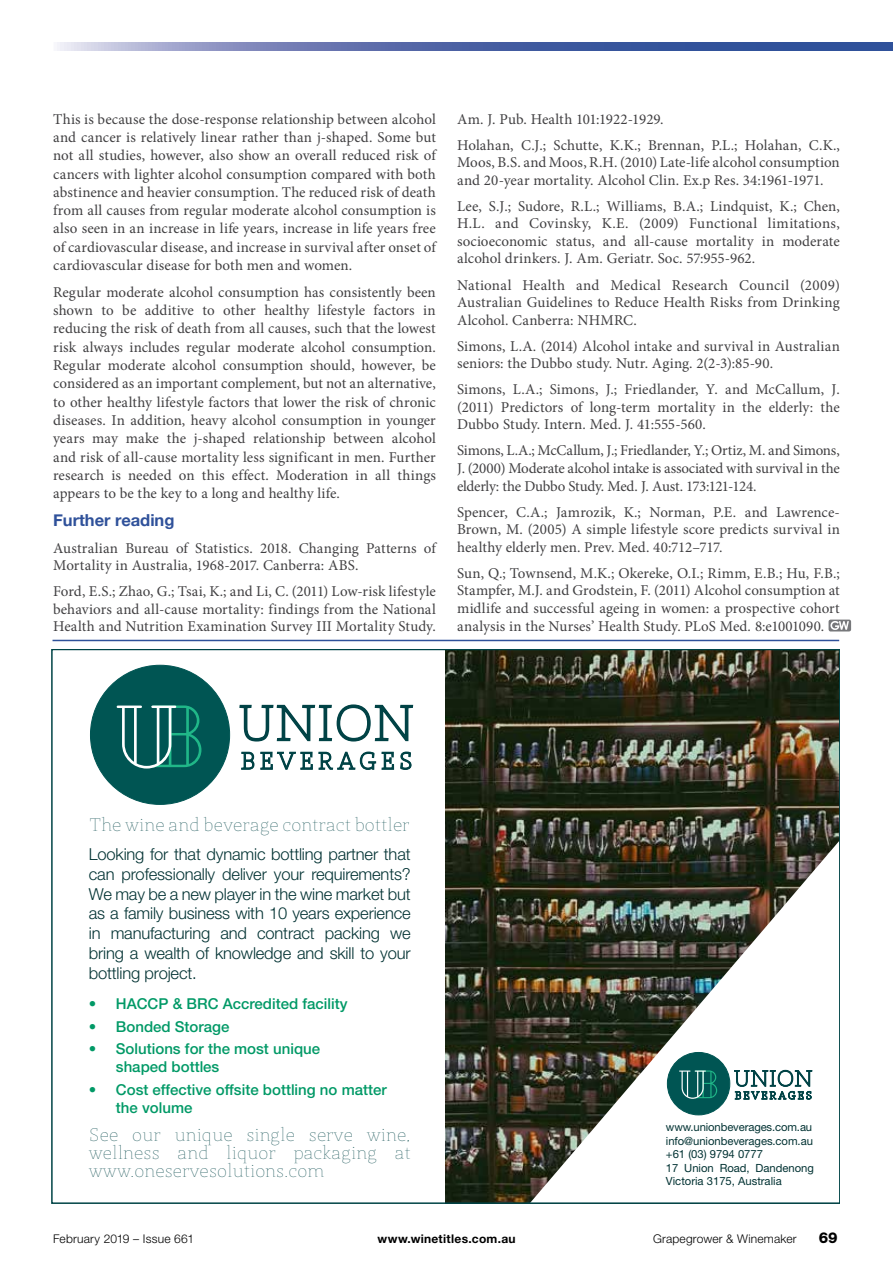
<style>
.page{position:relative;width:893px;height:1263px;background:#fff}
.page>*{position:absolute;margin:0;border:0;box-sizing:border-box;transform-origin:0 0}
.t1{font:100 18px/18px "St Marie";color:#004447;text-align:justify}
.t2{font:300 16.5px/19.8px "Helvetica Neue LT Std";letter-spacing:-.01em;color:#033334;text-align:justify}
.t3{font:700 16.5px "Helvetica Neue";color:#2f519a}
.t4{font:15px/18.3px "Minion Pro";letter-spacing:.005em;color:#414042;text-align:justify}
.t5{font:500 15px/18px "Helvetica Neue LT Std";color:#019966}
.t6{font:800 15px "Helvetica Neue LT Std";color:#000}
.t7{font:300 12px "Helvetica Neue LT Std";letter-spacing:.015em;color:#000}
.t8{font:700 12px "Helvetica Neue LT Std";letter-spacing:.025em;color:#000}
.t9{font:11.25px/13.5px "Helvetica Neue LT Std";color:#033334}
.s1{font-style:italic}
</style>
<div class="page">
<svg style="left:57px;top:42px;width:836px;height:9px;background:#5e72ad"></svg>
<img style="left:446px;top:652px;width:391px;height:548px">
<img style="left:530px;top:840px;width:307px;height:360px">
<svg style="left:734px;top:1070px;width:78px;height:30px"></svg>
<div style="left:667px;top:1052px;width:63px;height:63px;background:#005553;border-radius:50%"></div>
<div style="left:667px;top:1052px;width:63px;height:63px;border:1px solid #005553;border-radius:50%"></div>
<svg style="left:679px;top:1070px;width:38px;height:29px"></svg>
<svg style="left:239px;top:704px;width:175px;height:38px"></svg>
<svg style="left:241px;top:751px;width:153px;height:19px"></svg>
<svg style="left:400px;top:751px;width:12px;height:19px"></svg>
<div style="left:90px;top:665px;width:140px;height:139px;background:#005553;border-radius:50%"></div>
<svg style="left:117px;top:705px;width:84px;height:63px"></svg>
<div style="left:828px;top:620px;width:23px;height:11px;background:#77787b;border-radius:2px"></div>
<svg style="left:830px;top:621px;width:19px;height:9px"></svg>
<hr style="left:53px;top:640px;width:786px;height:1px;background:#2f519a">
<p class="t4" style="left:53px;top:110px;width:384px">This is because the dose-response relationship between alcohol and cancer is relatively linear rather than j-shaped. Some but not all studies, however, also show an overall reduced risk of cancers with lighter alcohol consumption compared with both abstinence and heavier consumption. The reduced risk of death from all causes from regular moderate alcohol consumption is also seen in an increase in life years, increase in life years free of cardiovascular disease, and increase in survival after onset of cardiovascular disease for both men and women.</p>
<p class="t4" style="left:53px;top:283px;width:384px">Regular moderate alcohol consumption has consistently been shown to be additive to other healthy lifestyle factors in reducing the risk of death from all causes, such that the lowest risk always includes regular moderate alcohol consumption.<br>Regular moderate alcohol consumption should, however, be considered as an important complement, but not an alternative, to other healthy lifestyle factors that lower the risk of chronic diseases. In addition, heavy alcohol consumption in younger years may make the j-shaped relationship between alcohol and risk of all-cause mortality less significant in men. Further research is needed on this effect. Moderation in all things appears to be the key to a long and healthy life.</p>
<p class="t3" style="left:53px;top:508px;width:123px">Further reading</p>
<p class="t4" style="left:53px;top:539px;width:384px;line-height:17.5px">Australian Bureau of Statistics. 2018. Changing Patterns of<br>Mortality in Australia, 1968-2017. Canberra: ABS.</p>
<p class="t4" style="left:53px;top:583px;width:384px;line-height:17.5px">Ford, E.S.; Zhao, G.; Tsai, K.; and Li, C. (2011) Low-risk lifestyle behaviors and all-cause mortality: findings from the National Health and Nutrition Examination Survey III Mortality Study.</p>
<p class="t4" style="left:457px;top:106px;width:384px;line-height:26.1px">Am. J. Pub. Health 101:1922-1929.<br>Holahan, C.J.; Schutte, K.K.; Brennan, P.L.; Holahan, C.K.,</p>
<p class="t4" style="left:457px;top:154px;width:384px;line-height:17.5px">Moos, B.S. and Moos, R.H. (2010) Late-life alcohol consumption and 20-year mortality. Alcohol Clin. Ex.p Res. 34:1961-1971.</p>
<p class="t4" style="left:457px;top:197px;width:384px;line-height:17.5px">Lee, S.J.; Sudore, R.L.; Williams, B.A.; Lindquist, K.; Chen, H.L. and Covinsky, K.E. (2009) Functional limitations, socioeconomic status, and all-cause mortality in moderate alcohol drinkers. J. Am. Geriatr. Soc. 57:955-962.</p>
<p class="t4" style="left:457px;top:276px;width:384px;line-height:17.5px">National Health and Medical Research Council (2009)<br>Australian Guidelines to Reduce Health Risks from Drinking Alcohol. Canberra: NHMRC.</p>
<p class="t4" style="left:457px;top:337px;width:384px;line-height:17.5px">Simons, L.A. (2014) Alcohol intake and survival in Australian seniors: the Dubbo study. Nutr. Aging. 2(2-3):85-90.</p>
<p class="t4" style="left:457px;top:381px;width:384px;line-height:17.5px">Simons, L.A.; Simons, J.; Friedlander, Y. and McCallum, J. (2011) Predictors of long-term mortality in the elderly: the Dubbo Study. Intern<span class="s1">.</span> Med. J. 41:555-560.</p>
<p class="t4" style="left:457px;top:442px;width:384px;line-height:17.5px">Simons, L.A.; McCallum, J.; Friedlander, Y.; Ortiz, M. and Simons, J. (2000) Moderate alcohol intake is associated with survival in the elderly: the Dubbo Study. Med. J. Aust. 173:121-124.</p>
<p class="t4" style="left:457px;top:503px;width:384px;line-height:17.5px">Spencer, C.A.; Jamrozik, K.; Norman, P.E. and Lawrence-Brown, M. (2005) A simple lifestyle score predicts survival in healthy elderly men. Prev. Med. 40:712–717.</p>
<p class="t4" style="left:457px;top:564px;width:384px;line-height:17.7px">Sun, Q.; Townsend, M.K.; Okereke, O.I.; Rimm, E.B.; Hu, F.B.; Stampfer, M.J. and Grodstein, F. (2011) Alcohol consumption at midlife and successful ageing in women: a prospective cohort analysis in the Nurses’ Health Study. PLoS Med<span class="s1">.</span> 8:e1001090.</p>
<p class="t1" style="left:90px;top:815px;width:321px">The wine and beverage contract bottler</p>
<p class="t2" style="left:89px;top:844px;width:323px">Looking for that dynamic bottling partner that can professionally deliver your requirements?<br>We may be a new player in the wine market but as a family business with 10 years experience in manufacturing and contract packing we bring a wealth of knowledge and skill to your bottling project.</p>
<p class="t5" style="left:89px;top:994px;width:260px">• HACCP &amp; BRC Accredited facility</p>
<p class="t5" style="left:89px;top:1017px;width:142px">• Bonded Storage</p>
<p class="t5" style="left:116px;top:1039px;width:206px;text-indent:-27px">• Solutions for the most unique shaped bottles</p>
<p class="t5" style="left:116px;top:1080px;width:272px;text-indent:-27px">• Cost effective offsite bottling no matter the volume</p>
<p class="t1" style="left:89px;top:1125px;width:323px">See our unique single serve wine, wellness and liquor packaging at www.oneservesolutions.com</p>
<p class="t9" style="left:666px;top:1120px;width:150px">www.unionbeverages.com.au info@unionbeverages.com.au +61 (03) 9794 0777<br>17 Union Road, Dandenong<br>Victoria 3175, Australia</p>
<p class="t7" style="left:53px;top:1231px;width:143px">February 2019 – Issue 661</p>
<p class="t8" style="left:377px;top:1231px;width:140px">www.winetitles.com.au</p>
<p class="t7" style="left:653px;top:1231px;width:145px">Grapegrower &amp; Winemaker</p>
<p class="t6" style="left:819px;top:1229px;width:21px">69</p>
</div>
